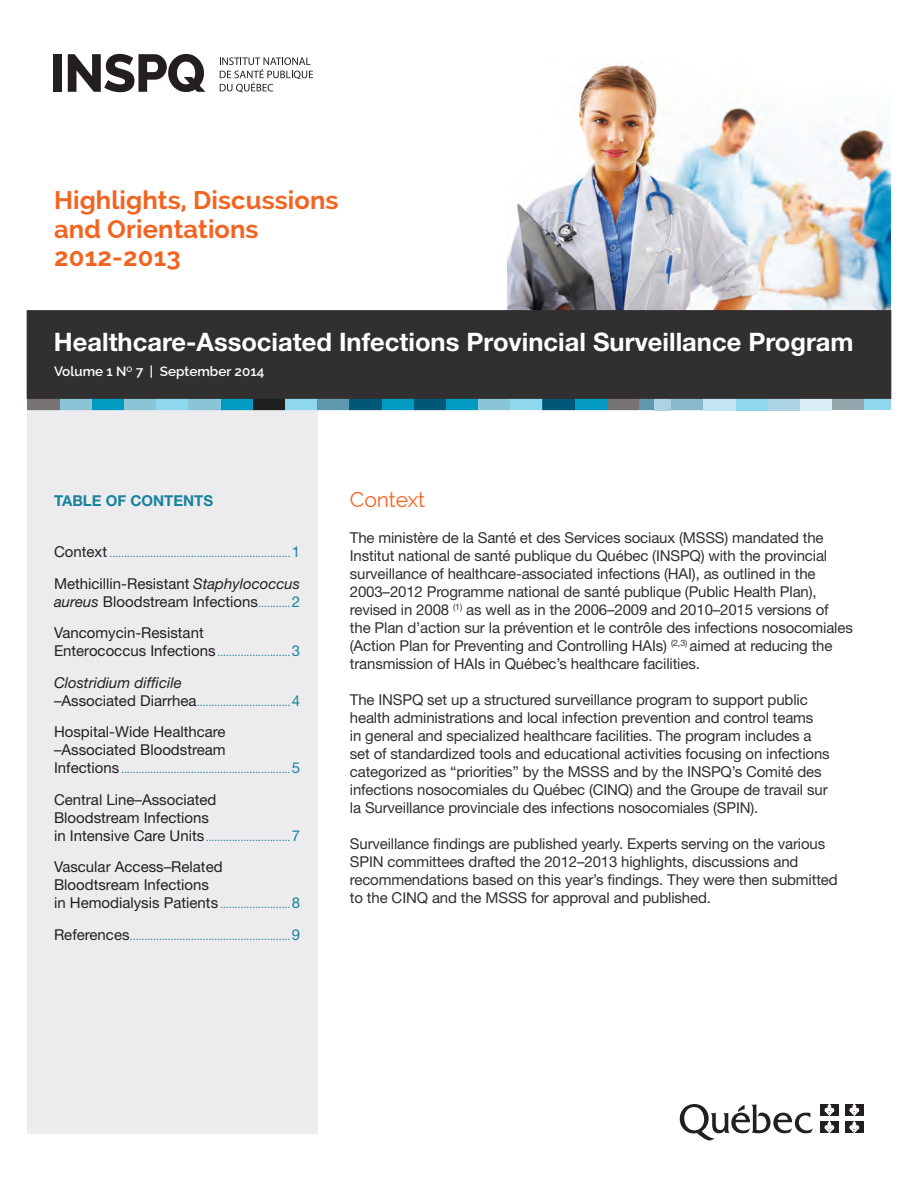
<style>
.page{position:relative;width:918px;height:1188px;background:#fff}
.page>*{position:absolute;margin:0;border:0;box-sizing:border-box;transform-origin:0 0}
.t1{font:700 25.5px "Helvetica Neue";color:#fff}
.t2{font:700 25.5px/28.5px "Raleway";letter-spacing:.005em;color:#f36421}
.t3{font:21px "Raleway";color:#f36421}
.t4{font:15px/18px "Helvetica Neue";letter-spacing:-.01em;color:#312f30}
.t5{font:15px/18px "Helvetica Neue";color:#231f20}
.t6{font:italic 15px "Helvetica Neue";color:#231f20}
.t7{font:700 15px "Helvetica Neue";color:#18829b}
.t8{font:600 13.5px "Raleway";color:#fff}
.t9{font:10.5px "Helvetica Neue";color:#18829b}
.s1{font-size:15px;color:#231f20}
.s2{font-size:15px}
.s3{font-style:italic}
.s4{font-size:10.5px;color:#18829b}
.s5{color:#18829b}
</style>
<div class="page">
<img style="left:508px;top:65px;width:383px;height:245px">
<div style="left:27px;top:409px;width:290px;height:725px;background:#ececee"></div>
<div style="left:864px;top:385px;width:27px;height:25px;background:#8fd7ed"></div>
<div style="left:832px;top:394px;width:32px;height:16px;background:#92a6ac"></div>
<div style="left:799px;top:394px;width:33px;height:16px;background:#daeef6"></div>
<div style="left:767px;top:394px;width:32px;height:16px;background:#abd2e5"></div>
<div style="left:735px;top:394px;width:32px;height:16px;background:#8fd7ed"></div>
<svg style="left:27px;top:398px;width:708px;height:12px;background:#5095aa"></svg>
<div style="left:27px;top:310px;width:864px;height:88px;background:#312f30;border:1px solid #312f30"></div>
<svg style="left:680px;top:1104px;width:133px;height:36px"></svg>
<div style="left:820px;top:1104px;width:19px;height:11px;background:#231f20"></div>
<div style="left:820px;top:1122px;width:19px;height:11px;background:#231f20"></div>
<svg style="left:825px;top:1104px;width:9px;height:29px"></svg>
<div style="left:845px;top:1104px;width:19px;height:11px;background:#231f20"></div>
<div style="left:845px;top:1122px;width:19px;height:11px;background:#231f20"></div>
<svg style="left:850px;top:1104px;width:9px;height:29px"></svg>
<div style="left:53px;top:54px;width:9px;height:38px;background:#231f20"></div>
<svg style="left:68px;top:54px;width:137px;height:38px"></svg>
<svg style="left:220px;top:57px;width:93px;height:35px"></svg>
<h1 class="t2" style="left:54px;top:186px;width:286px">Highlights, Discussions and Orientations<br>2012-2013</h1>
<h1 class="t1" style="left:54px;top:326px;width:801px">Healthcare-Associated Infections Provincial Surveillance Program</h1>
<p class="t8" style="left:54px;top:364px;width:212px">Volume 1 N<sup>O</sup> 7 | September 2014</p>
<p class="t7" style="left:54px;top:492px;width:151px">Table of Contents</p>
<p class="t9" style="left:54px;top:547px;width:248px"><span class="s1">Context</span> ..............................................................<span class="s2">1</span></p>
<p class="t5" style="left:54px;top:574px;width:248px">Methicillin-Resistant <span class="s3">Staphylococcus aureus</span> Bloodstream Infections<span class="s4">...........</span><span class="s5">2</span></p>
<p class="t5" style="left:54px;top:624px;width:151px">Vancomycin-Resistant</p>
<p class="t9" style="left:54px;top:646px;width:248px"><span class="s1">Enterococcus Infections</span> .........................<span class="s2">3</span></p>
<p class="t6" style="left:54px;top:673px;width:129px">Clostridium difficile</p>
<p class="t9" style="left:54px;top:696px;width:248px"><span class="s1">–Associated Diarrhea</span>................................<span class="s2">4</span></p>
<p class="t5" style="left:54px;top:723px;width:173px">Hospital-Wide Healthcare –Associated Bloodstream</p>
<p class="t9" style="left:54px;top:763px;width:248px"><span class="s1">Infections</span> ..........................................................<span class="s2">5</span></p>
<p class="t5" style="left:54px;top:790px;width:164px">Central Line–Associated<br>Bloodstream Infections</p>
<p class="t9" style="left:54px;top:831px;width:248px"><span class="s1">in Intensive Care Units</span>.............................<span class="s2">7</span></p>
<p class="t5" style="left:54px;top:858px;width:170px">Vascular Access–Related<br>Bloodtsream Infections</p>
<p class="t9" style="left:54px;top:898px;width:248px"><span class="s1">in Hemodialysis Patients</span> ........................<span class="s2">8</span></p>
<p class="t9" style="left:54px;top:930px;width:248px"><span class="s1">References</span>.......................................................<span class="s2">9</span></p>
<h2 class="t3" style="left:350px;top:487px;width:77px">Context</h2>
<p class="t4" style="left:350px;top:528px;width:504px">The ministère de la Santé et des Services sociaux (MSSS) mandated the Institut national de santé publique du Québec (INSPQ) with the provincial surveillance of healthcare-associated infections (HAI), as outlined in the 2003–2012 Programme national de santé publique (Public Health Plan), revised in 2008 <sup>(1)</sup> as well as in the 2006–2009 and 2010–2015 versions of the Plan d’action sur la prévention et le contrôle des infections nosocomiales (Action Plan for Preventing and Controlling HAIs) <sup>(2,3)</sup> aimed at reducing the transmission of HAIs in Québec’s healthcare facilities.</p>
<p class="t4" style="left:350px;top:690px;width:481px">The INSPQ set up a structured surveillance program to support public health administrations and local infection prevention and control teams<br>in general and specialized healthcare facilities. The program includes a set of standardized tools and educational activities focusing on infections categorized as “priorities” by the MSSS and by the INSPQ’s Comité des infections nosocomiales du Québec (CINQ) and the Groupe de travail sur la Surveillance provinciale des infections nosocomiales (SPIN).</p>
<p class="t4" style="left:350px;top:834px;width:489px">Surveillance findings are published yearly. Experts serving on the various SPIN committees drafted the 2012–2013 highlights, discussions and recommendations based on this year’s findings. They were then submitted to the CINQ and the MSSS for approval and published.</p>
</div>
